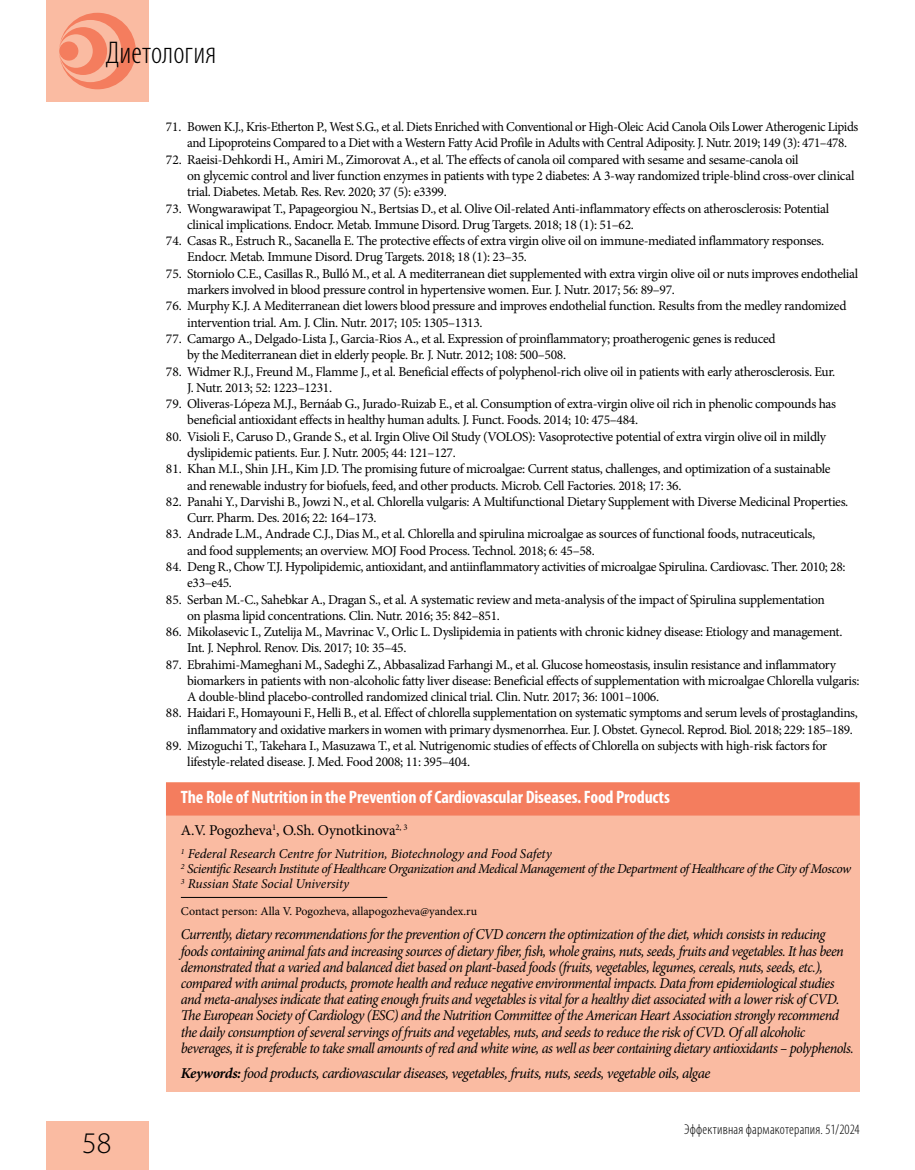
<style>
.page{position:relative;width:915px;height:1170px;background:#fff}
.page>*{position:absolute;margin:0;border:0;box-sizing:border-box;transform-origin:0 0}
.t1{font:300 condensed 31.5px "Myriad Pro";letter-spacing:.005em;color:#000}
.t2{font:300 30px "Myriad Pro";color:#000}
.t3{font:700 condensed 18px "Myriad Pro";letter-spacing:-.01em;color:#fff}
.t4{font:italic 15px/16.2px "Minion Pro";letter-spacing:-.035em;color:#000;scale:.95 1}
.t5{font:italic 15px "Minion Pro";letter-spacing:-.035em;color:#000}
.t6{font:15px "Minion Pro";letter-spacing:-.01em;color:#000}
.t7{font:300 condensed 14.25px "Myriad Pro";letter-spacing:.015em;color:#000}
.t8{font:13.5px/16.4px "Minion Pro";letter-spacing:-.025em;color:#000}
.t9{font:italic 13.5px/15px "Minion Pro";letter-spacing:-.03em;color:#000}
.t10{font:12px "Minion Pro";color:#000}
.s1{font-weight:700}
</style>
<div class="page">
<div style="left:47px;top:0;width:102px;height:102px;background:#fabba2"></div>
<svg style="left:59px;top:13px;width:77px;height:76px"></svg>
<div style="left:59px;top:41px;width:19px;height:20px;background:#f47d5e;border-radius:50%"></div>
<div style="left:47px;top:1121px;width:102px;height:48px;background:#fabba2"></div>
<div style="left:166px;top:782px;width:693px;height:309px;background:#fabba2"></div>
<div style="left:166px;top:782px;width:693px;height:33px;background:#f47d5e"></div>
<hr style="left:181px;top:897px;width:206px;height:1px;background:#000">
<h1 class="t1" style="left:106px;top:34px;width:112px">Диетология</h1>
<h2 class="t2" style="left:82px;top:1126px;width:31px">58</h2>
<p class="t8" style="left:187px;top:119px;width:672px;text-indent:-21px">71. Bowen K.J., Kris-Etherton P., West S.G., et al. Diets Enriched with Conventional or High-Oleic Acid Canola Oils Lower Atherogenic Lipids and Lipoproteins Compared to a Diet with a Western Fatty Acid Profile in Adults with Central Adiposity. J. Nutr. 2019; 149 (3): 471–478.</p>
<p class="t8" style="left:187px;top:151px;width:668px;text-indent:-21px">72. Raeisi-Dehkordi H., Amiri M., Zimorovat A., et al. The effects of canola oil compared with sesame and sesame-canola oil<br>on glycemic control and liver function enzymes in patients with type 2 diabetes: A 3-way randomized triple-blind cross-over clinical trial. Diabetes. Metab. Res. Rev. 2020; 37 (5): e3399.</p>
<p class="t8" style="left:187px;top:200px;width:643px;text-indent:-21px">73. Wongwarawipat T., Papageorgiou N., Bertsias D., et al. Olive Oil-related Anti-inflammatory effects on atherosclerosis: Potential clinical implications. Endocr. Metab. Immune Disord. Drug Targets. 2018; 18 (1): 51–62.</p>
<p class="t8" style="left:187px;top:233px;width:638px;text-indent:-21px">74. Casas R., Estruch R., Sacanella E. The protective effects of extra virgin olive oil on immune-mediated inflammatory responses.<br>Endocr. Metab. Immune Disord. Drug Targets. 2018; 18 (1): 23–35.</p>
<p class="t8" style="left:187px;top:265px;width:672px;text-indent:-21px">75. Storniolo C.E., Casillas R., Bulló M., et al. A mediterranean diet supplemented with extra virgin olive oil or nuts improves endothelial markers involved in blood pressure control in hypertensive women. Eur. J. Nutr. 2017; 56: 89–97.</p>
<p class="t8" style="left:187px;top:298px;width:660px;text-indent:-21px">76. Murphy K.J. A Mediterranean diet lowers blood pressure and improves endothelial function. Results from the medley randomized intervention trial. Am. J. Clin. Nutr. 2017; 105: 1305–1313.</p>
<p class="t8" style="left:187px;top:330px;width:589px;text-indent:-21px">77. Camargo A., Delgado-Lista J., Garcia-Rios A., et al. Expression of proinflammatory; proatherogenic genes is reduced by the Mediterranean diet in elderly people. Br. J. Nutr. 2012; 108: 500–508.</p>
<p class="t8" style="left:187px;top:363px;width:649px;text-indent:-21px">78. Widmer R.J., Freund M., Flamme J., et al. Beneficial effects of polyphenol-rich olive oil in patients with early atherosclerosis. Eur.<br>J. Nutr. 2013; 52: 1223–1231.</p>
<p class="t8" style="left:187px;top:395px;width:650px;text-indent:-21px">79. Oliveras-Lópeza M.J., Bernáab G., Jurado-Ruizab E., et al. Consumption of extra-virgin olive oil rich in phenolic compounds has beneficial antioxidant effects in healthy human adults. J. Funct. Foods. 2014; 10: 475–484.</p>
<p class="t8" style="left:187px;top:428px;width:640px;text-indent:-21px">80. Visioli F., Caruso D., Grande S., et al. Irgin Olive Oil Study (VOLOS): Vasoprotective potential of extra virgin olive oil in mildly dyslipidemic patients. Eur. J. Nutr. 2005; 44: 121–127.</p>
<p class="t8" style="left:187px;top:461px;width:644px;text-indent:-21px">81. Khan M.I., Shin J.H., Kim J.D. The promising future of microalgae: Current status, challenges, and optimization of a sustainable and renewable industry for biofuels, feed, and other products. Microb. Cell Factories. 2018; 17: 36.</p>
<p class="t8" style="left:187px;top:493px;width:662px;text-indent:-21px">82. Panahi Y., Darvishi B., Jowzi N., et al. Chlorella vulgaris: A Multifunctional Dietary Supplement with Diverse Medicinal Properties.<br>Curr. Pharm. Des. 2016; 22: 164–173.</p>
<p class="t8" style="left:187px;top:526px;width:629px;text-indent:-21px">83. Andrade L.M., Andrade C.J., Dias M., et al. Chlorella and spirulina microalgae as sources of functional foods, nutraceuticals, and food supplements; an overview. MOJ Food Process. Technol. 2018; 6: 45–58.</p>
<p class="t8" style="left:187px;top:558px;width:659px;text-indent:-21px">84. Deng R., Chow T.J. Hypolipidemic, antioxidant, and antiinflammatory activities of microalgae Spirulina. Cardiovasc. Ther. 2010; 28: e33–e45.</p>
<p class="t8" style="left:187px;top:591px;width:638px;text-indent:-21px">85. Serban M.-C., Sahebkar A., Dragan S., et al. A systematic review and meta-analysis of the impact of Spirulina supplementation on plasma lipid concentrations. Clin. Nutr. 2016; 35: 842–851.</p>
<p class="t8" style="left:187px;top:623px;width:656px;text-indent:-21px">86. Mikolasevic I., Zutelija M., Mavrinac V., Orlic L. Dyslipidemia in patients with chronic kidney disease: Etiology and management.<br>Int. J. Nephrol. Renov. Dis. 2017; 10: 35–45.</p>
<p class="t8" style="left:187px;top:656px;width:673px;text-indent:-21px">87. Ebrahimi-Mameghani M., Sadeghi Z., Abbasalizad Farhangi M., et al. Glucose homeostasis, insulin resistance and inflammatory biomarkers in patients with non-alcoholic fatty liver disease: Beneficial effects of supplementation with microalgae Chlorella vulgaris:<br>A double-blind placebo-controlled randomized clinical trial. Clin. Nutr. 2017; 36: 1001–1006.</p>
<p class="t8" style="left:187px;top:705px;width:671px;text-indent:-21px">88. Haidari F., Homayouni F., Helli B., et al. Effect of chlorella supplementation on systematic symptoms and serum levels of prostaglandins, inflammatory and oxidative markers in women with primary dysmenorrhea. Eur. J. Obstet. Gynecol. Reprod. Biol. 2018; 229: 185–189.</p>
<p class="t8" style="left:187px;top:737px;width:641px;text-indent:-21px">89. Mizoguchi T., Takehara I., Masuzawa T., et al. Nutrigenomic studies of effects of Chlorella on subjects with high-risk factors for lifestyle-related disease. J. Med. Food 2008; 11: 395–404.</p>
<h3 class="t3" style="left:181px;top:785px;width:490px">The role of nutrition in the prevention of Cardiovascular Diseases. Food Products</h3>
<p class="t6" style="left:181px;top:819px;width:228px">A.V. Pogozheva<sup>1</sup>, O.Sh. Oynotkinova<sup>2,</sup> <sup>3</sup></p>
<p class="t9" style="left:181px;top:846px;width:671px"><sup>1</sup> Federal Research Centre for Nutrition, Biotechnology and Food Safety<br><sup>2</sup> Scientific Research Institute of Healthcare Organization and Medical Management of the Department of Healthcare of the City of Moscow<br><sup>3</sup> Russian State Social University</p>
<p class="t10" style="left:181px;top:902px;width:298px">Contact person: Alla V. Pogozheva, allapogozheva@yandex.ru</p>
<p class="t4" style="left:181px;top:926px;width:709px">Currently, dietary recommendations for the prevention of CVD concern the optimization of the diet, which consists in reducing foods containing animal fats and increasing sources of dietary fiber, fish, whole grains, nuts, seeds, fruits and vegetables. It has been demonstrated that a varied and balanced diet based on plant-based foods (fruits, vegetables, legumes, cereals, nuts, seeds, etc.), compared with animal products, promote health and reduce negative environmental impacts. Data from epidemiological studies and meta-analyses indicate that eating enough fruits and vegetables is vital for a healthy diet associated with a lower risk of CVD.<br>The European Society of Cardiology (ESC) and the Nutrition Committee of the American Heart Association strongly recommend the daily consumption of several servings of fruits and vegetables, nuts, and seeds to reduce the risk of CVD. Of all alcoholic beverages, it is preferable to take small amounts of red and white wine, as well as beer containing dietary antioxidants – polyphenols.</p>
<p class="t5" style="left:181px;top:1062px;width:531px"><span class="s1">Keywords:</span> food products, cardiovascular diseases, vegetables, fruits, nuts, seeds, vegetable oils, algae</p>
<p class="t7" style="left:684px;top:1120px;width:177px">Эффективная фармакотерапия. 51/2024</p>
</div>
